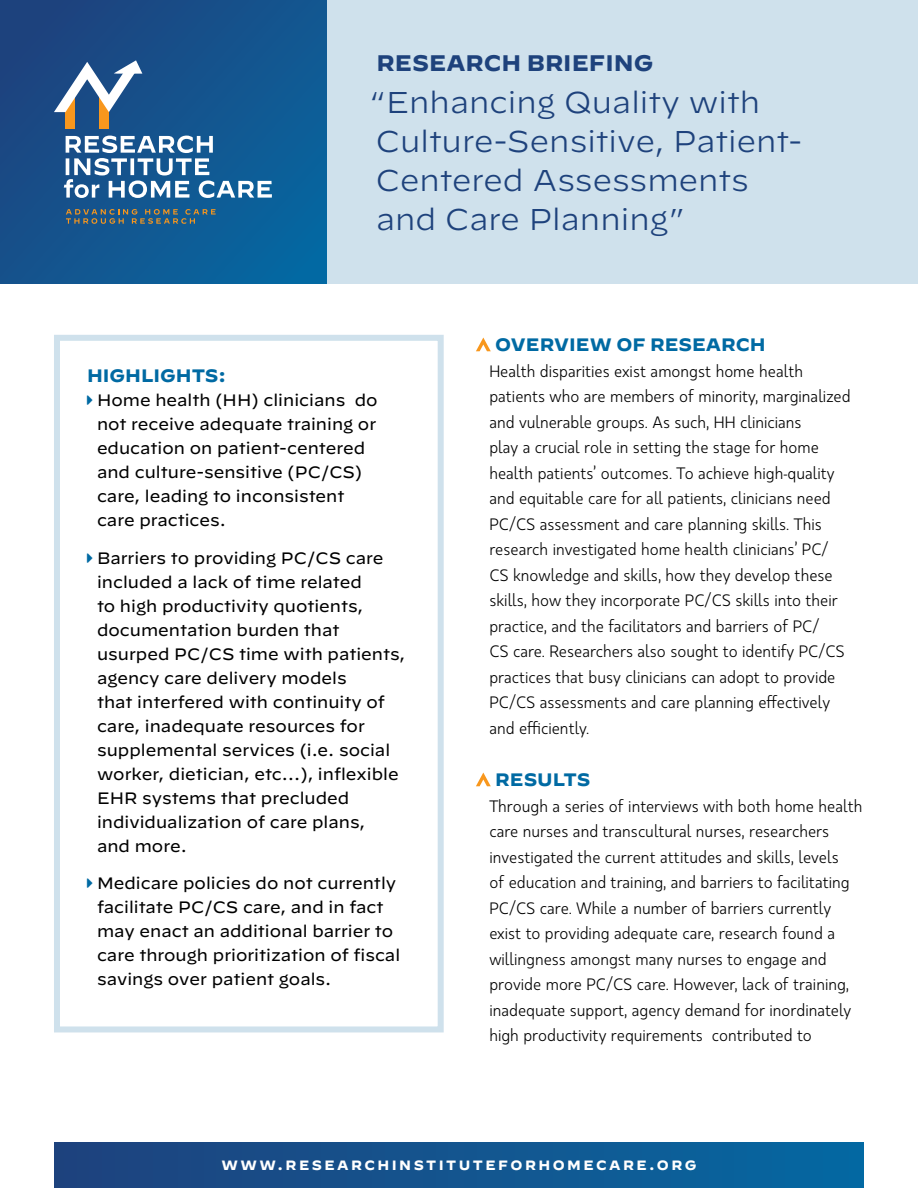
<style>
.page{position:relative;width:918px;height:1188px;background:#fff}
.page>*{position:absolute;margin:0;border:0;box-sizing:border-box;transform-origin:0 0}
.t1{font:300 30px/39px "Decimal";color:#1e427c}
.Subhead{font:700 22.5px "Decimal";color:#1e427c}
.Subhead-2{font:700 18px "Decimal";color:#006aa3}
.Body_Copy{font:16.5px/25.5px "Kappa Text";color:#000}
.Paragraph_Style_1{font:16.5px/24px "Decimal";color:#000}
.t2{font:700 13.5px "Decimal";letter-spacing:.18em;color:#fff}
</style>
<div class="page">
<div style="left:326px;top:0;width:592px;height:284px;background:#cfe1ec"></div>
<div style="left:0;top:0;width:326px;height:284px;background:linear-gradient(to right,#1c4782,#0b609a)"></div>
<div style="left:54px;top:1143px;width:810px;height:45px;background:linear-gradient(to right,#1f427d,#0668a1)"></div>
<svg style="left:476px;top:338px;width:15px;height:13px"></svg>
<svg style="left:476px;top:773px;width:15px;height:13px"></svg>
<div style="left:99px;top:97px;width:10px;height:31px;background:#f8971d"></div>
<div style="left:65px;top:97px;width:10px;height:31px;background:#f8971d"></div>
<svg style="left:54px;top:60px;width:88px;height:52px"></svg>
<svg style="left:64px;top:136px;width:208px;height:62px"></svg>
<svg style="left:66px;top:209px;width:150px;height:15px"></svg>
<div style="left:54px;top:335px;width:390px;height:697px;border:6px solid #cfe1ec"></div>
<p class="Subhead" style="left:377px;top:50px;width:278px">RESEARCH BRIEFING</p>
<p class="t1" style="left:369px;top:83px;width:434px">“Enhancing Quality with<br>Culture-Sensitive, Patient-<br>Centered Assessments and Care Planning”</p>
<p class="Subhead-2" style="left:87px;top:365px;width:140px">HIGHLIGHTS:</p>
<p class="Paragraph_Style_1" style="left:97px;top:389px;width:282px">Home health (HH) clinicians do not receive adequate training or education on patient-centered and culture-sensitive (PC/CS) care, leading to inconsistent care practices.</p>
<p class="Paragraph_Style_1" style="left:97px;top:546px;width:310px">Barriers to providing PC/CS care included a lack of time related<br>to high productivity quotients, documentation burden that usurped PC/CS time with patients, agency care delivery models<br>that interfered with continuity of care, inadequate resources for supplemental services (i.e. social worker, dietician, etc…), inflexible<br>EHR systems that precluded individualization of care plans,<br>and more.</p>
<p class="Paragraph_Style_1" style="left:97px;top:872px;width:305px">Medicare policies do not currently facilitate PC/CS care, and in fact may enact an additional barrier to care through prioritization of fiscal savings over patient goals.</p>
<p class="Subhead-2" style="left:495px;top:335px;width:272px">OVERVIEW OF RESEARCH</p>
<p class="Body_Copy" style="left:489px;top:358px;width:363px">Health disparities exist amongst home health patients who are members of minority, marginalized and vulnerable groups. As such, HH clinicians<br>play a crucial role in setting the stage for home health patients’ outcomes. To achieve high-quality and equitable care for all patients, clinicians need PC/CS assessment and care planning skills. This research investigated home health clinicians’ PC/ CS knowledge and skills, how they develop these skills, how they incorporate PC/CS skills into their practice, and the facilitators and barriers of PC/<br>CS care. Researchers also sought to identify PC/CS practices that busy clinicians can adopt to provide PC/CS assessments and care planning effectively and efficiently.</p>
<p class="Subhead-2" style="left:495px;top:770px;width:96px">RESULTS</p>
<p class="Body_Copy" style="left:489px;top:793px;width:375px">Through a series of interviews with both home health care nurses and transcultural nurses, researchers investigated the current attitudes and skills, levels<br>of education and training, and barriers to facilitating PC/CS care. While a number of barriers currently exist to providing adequate care, research found a willingness amongst many nurses to engage and provide more PC/CS care. However, lack of training, inadequate support, agency demand for inordinately high productivity requirements contributed to</p>
<p class="t2" style="left:222px;top:1157px;width:476px">WWW.RESEARCHINSTITUTEFORHOMECARE.ORG</p>
</div>
